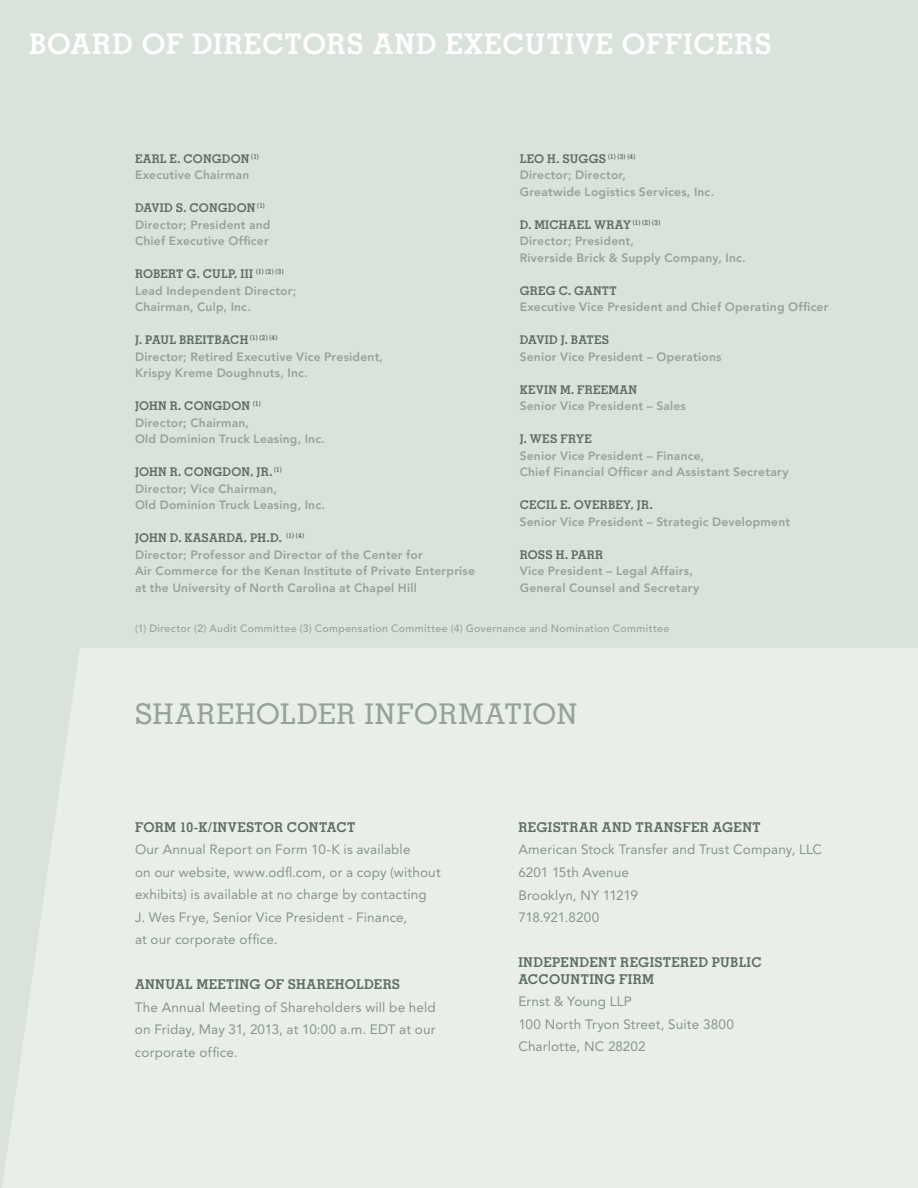
<style>
.page{position:relative;width:918px;height:1188px;background:#d9e2db}
.page>*{position:absolute;margin:0;border:0;box-sizing:border-box;transform-origin:0 0}
.t1{font:700 28.5px "Memphis";letter-spacing:.035em;color:#fff}
.t2{font:500 28.5px "Memphis";letter-spacing:.035em;color:#95a29c}
.t3{font:13.5px/22.5px "Avenir";letter-spacing:.01em;color:#86958e}
.t4{font:700 13.5px "Memphis";letter-spacing:.03em;color:#5e6e66}
.t5{font:700 13.5px "Memphis";letter-spacing:.01em;color:#5e6e66}
.t6{font:800 12px/16.5px "Avenir";letter-spacing:.02em;color:#95a29c}
.t7{font:700 12px "Memphis";letter-spacing:.015em;color:#5e6e66}
.t8{font:500 10.5px "Avenir";letter-spacing:.035em;color:#95a29c}
</style>
<div class="page">
<div style="left:2px;top:648px;width:916px;height:540px;background:#e9eee9"></div>
<h1 class="t1" style="left:29px;top:25px;width:614px">BOARD OF DIRECTORS AND EXECUTIVE OFF</h1>
<h1 class="t1" style="left:683px;top:25px;width:87px">ICERS</h1>
<p class="t7" style="left:135px;top:151px;width:125px">EARL E. CONGDON <sup>(1)</sup></p>
<p class="t6" style="left:135px;top:167px;width:116px">Executive Chairman</p>
<p class="t7" style="left:135px;top:200px;width:131px">DAVID S. CONGDON <sup>(1)</sup></p>
<p class="t6" style="left:135px;top:216px;width:137px">Director; President and<br>Chief Executive Officer</p>
<p class="t7" style="left:135px;top:266px;width:150px">ROBERT G. CULP, III <sup>(1)</sup> <sup>(2)</sup> <sup>(3)</sup></p>
<p class="t6" style="left:135px;top:282px;width:163px">Lead Independent Director;<br>Chairman, Culp, Inc.</p>
<p class="t7" style="left:135px;top:332px;width:144px">J. PAUL BREITBACH <sup>(1)</sup> <sup>(2)</sup> <sup>(4)</sup></p>
<p class="t6" style="left:135px;top:348px;width:250px">Director; Retired Executive Vice President,<br>Krispy Kreme Doughnuts, Inc.</p>
<p class="t7" style="left:135px;top:398px;width:127px">JOHN R. CONGDON <sup>(1)</sup></p>
<p class="t6" style="left:135px;top:414px;width:192px">Director; Chairman,<br>Old Dominion Truck Leasing, Inc.</p>
<p class="t7" style="left:135px;top:464px;width:148px">JOHN R. CONGDON, JR. <sup>(1)</sup></p>
<p class="t6" style="left:135px;top:480px;width:192px">Director; Vice Chairman,<br>Old Dominion Truck Leasing, Inc.</p>
<p class="t7" style="left:135px;top:530px;width:171px">JOHN D. KASARDA, PH.D. <sup>(1)</sup> <sup>(4)</sup></p>
<p class="t6" style="left:135px;top:546px;width:342px">Director; Professor and Director of the Center for<br>Air Commerce for the Kenan Institute of Private Enterprise at the University of North Carolina at Chapel Hill</p>
<p class="t7" style="left:520px;top:151px;width:117px">LEO H. SUGGS <sup>(1)</sup> <sup>(3)</sup> <sup>(4)</sup></p>
<p class="t6" style="left:520px;top:167px;width:196px">Director; Director,<br>Greatwide Logistics Services, Inc.</p>
<p class="t7" style="left:520px;top:217px;width:142px">D. MICHAEL WRAY <sup>(1)</sup> <sup>(2)</sup> <sup>(3)</sup></p>
<p class="t6" style="left:520px;top:233px;width:228px">Director; President,<br>Riverside Brick &amp; Supply Company, Inc.</p>
<p class="t7" style="left:520px;top:283px;width:99px">GREG C. GANTT</p>
<p class="t6" style="left:520px;top:299px;width:310px">Executive Vice President and Chief Operating Officer</p>
<p class="t7" style="left:520px;top:332px;width:83px">DAVID J. BATES</p>
<p class="t6" style="left:520px;top:348px;width:203px">Senior Vice President – Operations</p>
<p class="t7" style="left:520px;top:382px;width:24px">KEVIN</p>
<p class="t7" style="left:560px;top:382px;width:43px">M. FREEM</p>
<p class="t7" style="left:620px;top:382px;width:19px">AN</p>
<p class="t6" style="left:520px;top:398px;width:168px">Senior Vice President – Sales</p>
<p class="t7" style="left:520px;top:431px;width:73px">J. WES FRYE</p>
<p class="t6" style="left:520px;top:447px;width:270px">Senior Vice President – Finance,<br>Chief Financial Officer and Assistant Secretary</p>
<p class="t7" style="left:520px;top:497px;width:134px">CECIL E. OVERBEY, JR.</p>
<p class="t6" style="left:520px;top:513px;width:272px">Senior Vice President – Strategic Development</p>
<p class="t7" style="left:520px;top:547px;width:85px">ROSS H. PARR</p>
<p class="t6" style="left:520px;top:563px;width:181px">Vice President – Legal Affairs,<br>General Counsel and Secretary</p>
<p class="t8" style="left:135px;top:622px;width:536px">(1) Director (2) Audit Committee (3) Compensation Committee (4) Governance and N omination Committee</p>
<h1 class="t2" style="left:135px;top:697px;width:104px">SHAREHO</h1>
<h1 class="t2" style="left:280px;top:697px;width:224px">LDER INFORMATION</h1>
<p class="t5" style="left:135px;top:819px;width:222px">FORM 10-K/INVESTOR CONTACT</p>
<p class="t3" style="left:135px;top:839px;width:307px">Our Annual Report on Form 10-K is available<br>on our website, www.odfl.com, or a copy (without exhibits) is available at no charge by contacting<br>J. Wes Frye, Senior Vice President - Finance,<br>at our corporate office.</p>
<p class="t4" style="left:135px;top:976px;width:172px">ANNUAL MEETING OF SHAR</p>
<p class="t4" style="left:326px;top:976px;width:20px">EHOLD</p>
<p class="t4" style="left:374px;top:976px;width:28px">ERS</p>
<p class="t3" style="left:135px;top:996px;width:302px;text-align:justify">The Annual Meeting of Shareholders will be held on Friday, May 31, 2013, at 10:00 a.m. EDT at our corporate office.</p>
<p class="t4" style="left:518px;top:819px;width:165px">REGISTRAR AND TRANSFE</p>
<p class="t4" style="left:700px;top:819px;width:62px">R AGENT</p>
<p class="t3" style="left:518px;top:839px;width:305px">American Stock Transfer and Trust Company, LLC<br>6201 15th Avenue<br>Brooklyn, NY 11219<br>718.921.8200</p>
<p class="t4" style="left:518px;top:954px;width:203px">INDEPENDENT REGISTERED PUBLI</p>
<p class="t4" style="left:751px;top:954px;width:12px">C</p>
<p class="t4" style="left:518px;top:970px;width:42px">ACCOUNTING</p>
<p class="t4" style="left:619px;top:970px;width:36px">FIRM</p>
<p class="t3" style="left:518px;top:990px;width:217px">Ernst &amp; Young LLP<br>100 North Tryon Street, Suite 3800<br>Charlotte, NC 28202</p>
</div>
